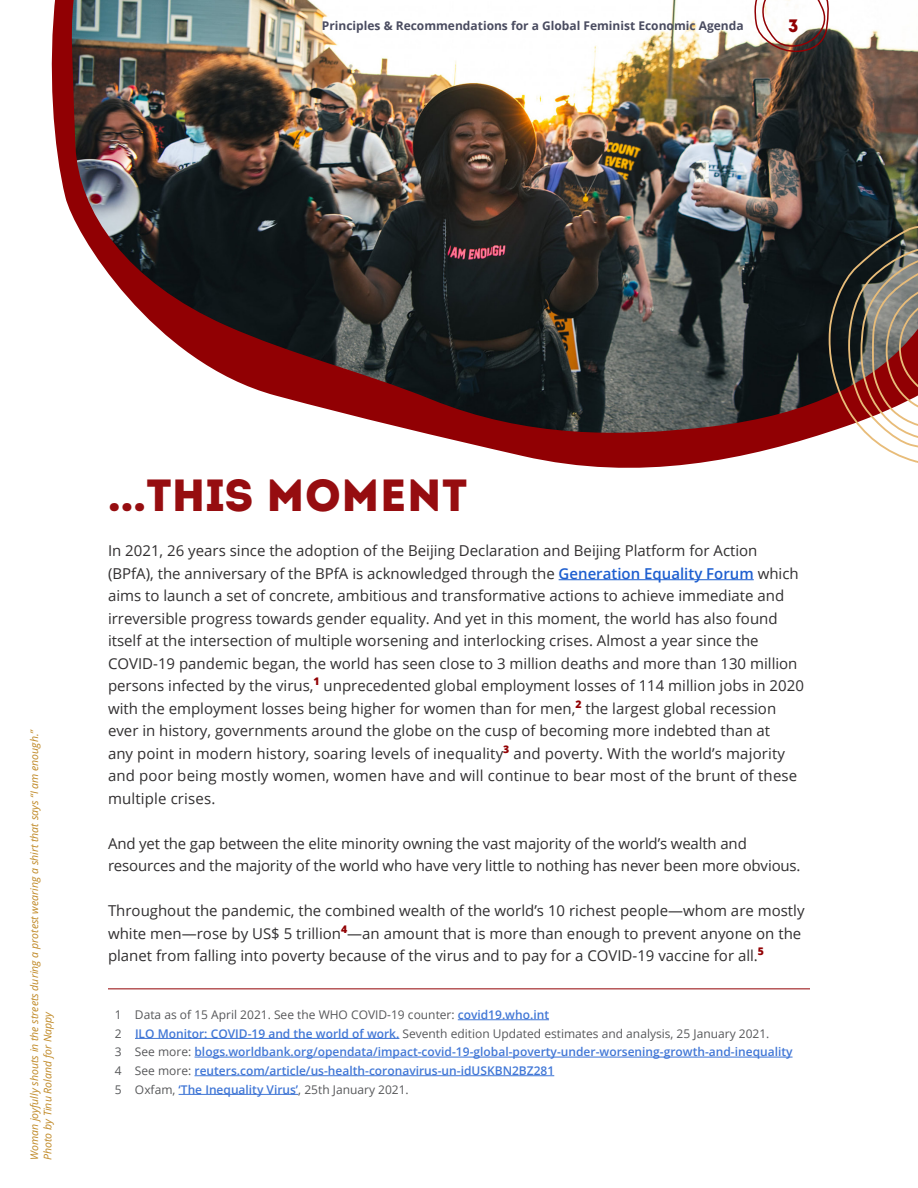
<style>
.page{position:relative;width:918px;height:1188px;background:#fff}
.page>*{position:absolute;margin:0;border:0;box-sizing:border-box;transform-origin:0 0}
.H2_-_Section_Headers{font:45px "Intro";color:#960d10}
.t1{font:18px "Intro";color:#910003}
.Body_Copy{font:15px/22.5px "Open Sans";color:#312f30}
.Footnotes{font:12px "Open Sans";color:#57585a}
.Footnotes-2{font:600 12px "Open Sans";color:#4177d6}
.Body_Copy-2{font:700 12px "Open Sans";color:#4a4c60}
.Caption_Photo_Cred{font:italic 10.5px "Open Sans";color:#bf8723}
.s1{font-weight:600;color:#1d5ecf}
.s2{font-weight:600;color:#4177d6}
.s3{font-weight:400;color:#57585a}
</style>
<div class="page">
<svg style="left:51px;top:0;width:759px;height:468px"></svg>
<img style="left:71px;top:0;width:847px;height:438px">
<svg style="left:752px;top:0;width:78px;height:53px"></svg>
<hr style="left:559px;top:579px;width:195px;height:1px;background:#1d5ecf">
<hr style="left:108px;top:988px;width:702px;height:1px;background:#910003">
<hr style="left:458px;top:1019px;width:91px;height:1px;background:#4177d6">
<hr style="left:135px;top:1038px;width:264px;height:1px;background:#4177d6">
<hr style="left:195px;top:1057px;width:598px;height:1px;background:#4177d6">
<hr style="left:195px;top:1075px;width:359px;height:1px;background:#4177d6">
<hr style="left:179px;top:1094px;width:119px;height:1px;background:#4177d6">
<svg style="left:829px;top:225px;width:89px;height:238px"></svg>
<p class="Body_Copy-2" style="left:322px;top:17px;width:423px">Principles &amp; Recommendations for a Global Feminist Economic Agenda</p>
<p class="t1" style="left:788px;top:15px;width:12px">3</p>
<p class="Caption_Photo_Cred" style="left:27px;top:1160px;width:432px;rotate:-90deg">Woman joyfully shouts in the streets during a protest wearing a shirt that says “I am enough.”</p>
<p class="Caption_Photo_Cred" style="left:41px;top:1160px;width:151px;rotate:-90deg">Photo by Tinu Roland for Nappy</p>
<p class="H2_-_Section_Headers" style="left:108px;top:468px;width:361px">...THIS MOMENT</p>
<p class="Body_Copy" style="left:108px;top:539px;width:697px">In 2021, 26 years since the adoption of the Beijing Declaration and Beijing Platform for Action (BPfA), the anniversary of the BPfA is acknowledged through the <span class="s1">Generation Equality Forum</span> which aims to launch a set of concrete, ambitious and transformative actions to achieve immediate and irreversible progress towards gender equality. And yet in this moment, the world has also found itself at the intersection of multiple worsening and interlocking crises. Almost a year since the COVID-19 pandemic began, the world has seen close to 3 million deaths and more than 130 million persons infected by the virus,<sup>1</sup> unprecedented global employment losses of 114 million jobs in 2020 with the employment losses being higher for women than for men,<sup>2</sup> the largest global recession ever in history, governments around the globe on the cusp of becoming more indebted than at<br>any point in modern history, soaring levels of inequality<sup>3</sup> and poverty. With the world’s majority and poor being mostly women, women have and will continue to bear most of the brunt of these multiple crises.</p>
<p class="Body_Copy" style="left:108px;top:832px;width:694px">And yet the gap between the elite minority owning the vast majority of the world’s wealth and resources and the majority of the world who have very little to nothing has never been more obvious.</p>
<p class="Body_Copy" style="left:108px;top:899px;width:698px">Throughout the pandemic, the combined wealth of the world’s 10 richest people—whom are mostly white men—rose by US$ 5 trillion<sup>4</sup>—an amount that is more than enough to prevent anyone on the planet from falling into poverty because of the virus and to pay for a COVID-19 vaccine for all.<sup>5</sup></p>
<p class="Footnotes" style="left:115px;top:1006px;width:436px">1 Data as of 15 April 2021. See the WHO COVID-19 counter: <span class="s2">covid19.who.int</span></p>
<p class="Footnotes" style="left:115px;top:1025px;width:656px">2 <span class="s2">ILO Monitor: COVID-19 and the world of work.</span> Seventh edition Updated estimates and analysis, 25 January 2021.</p>
<p class="Footnotes-2" style="left:115px;top:1044px;width:679px"><span class="s3">3 See more:</span> blogs.worldbank.org/opendata/impact-covid-19-global-poverty-under-worsening-growth-and-inequality</p>
<p class="Footnotes-2" style="left:115px;top:1062px;width:441px"><span class="s3">4 See more:</span> reuters.com/article/us-health-coronavirus-un-idUSKBN2BZ281</p>
<p class="Footnotes" style="left:115px;top:1081px;width:296px">5 Oxfam, <span class="s2">‘The Inequality Virus’</span>, 25th January 2021.</p>
</div>
